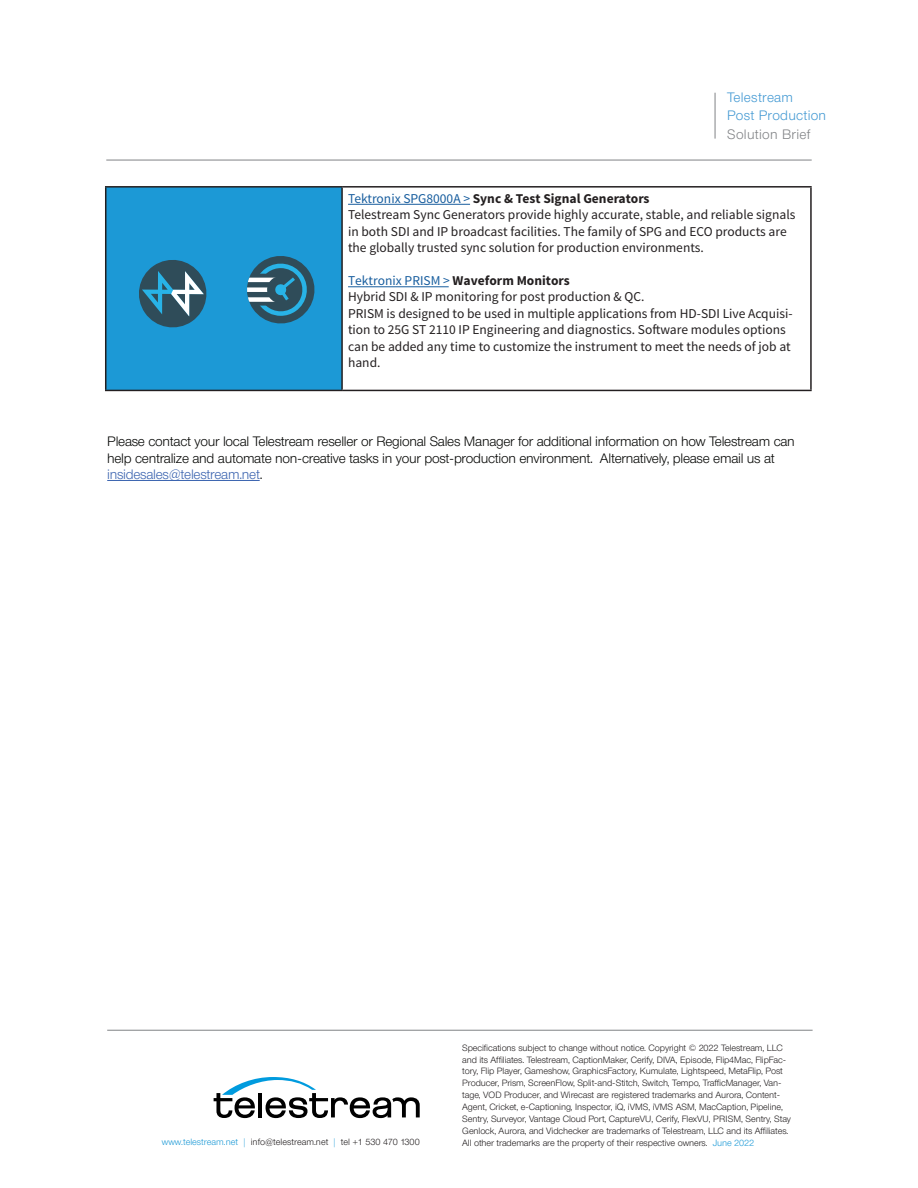
<style>
.page{position:relative;width:918px;height:1188px;background:#fff}
.page>*{position:absolute;margin:0;border:0;box-sizing:border-box;transform-origin:0 0}
.t1{font:13.5px/16.5px "Source Sans Pro";color:#231f20}
.t2{font:300 13.5px/16.5px "Neue Helvetica BQ";letter-spacing:-.02em;color:#040503}
.t3{font:300 13.5px/18.5px "Neue Helvetica BQ";letter-spacing:.02em;color:#4399d3}
.t4{font:300 13.5px "Neue Helvetica BQ";letter-spacing:.02em;color:#808285}
.t5{font:300 9px/11.9px "Neue Helvetica BQ";letter-spacing:-.01em;color:#231f20}
.s1{color:#175d9e}
.s2{font-weight:700}
.s3{color:#3a63af}
.s4{color:#1c99d6}
</style>
<div class="page">
<hr style="left:107px;top:480px;width:153px;height:1px;background:#3a63af">
<div style="left:106px;top:187px;width:236px;height:203px;background:#1c99d6"></div>
<hr style="left:105px;top:186px;width:237px;height:2px;background:#231f20">
<hr style="left:105px;top:188px;width:1px;height:202px;background:#231f20">
<hr style="left:342px;top:186px;width:470px;height:2px;background:#231f20">
<hr style="left:341px;top:188px;width:2px;height:202px;background:#231f20">
<hr style="left:810px;top:188px;width:2px;height:202px;background:#231f20">
<hr style="left:105px;top:390px;width:237px;height:1px;background:#231f20">
<hr style="left:342px;top:390px;width:470px;height:1px;background:#231f20">
<hr style="left:348px;top:204px;width:122px;height:1px;background:#175d9e">
<hr style="left:348px;top:286px;width:101px;height:1px;background:#175d9e">
<svg style="left:214px;top:1077px;width:206px;height:41px"></svg>
<hr style="left:107px;top:1030px;width:706px;height:1px;background:#808285">
<hr style="left:106px;top:160px;width:706px;height:1px;background:#808285">
<hr style="left:715px;top:93px;width:1px;height:46px;background:#808285">
<svg style="left:139px;top:260px;width:68px;height:68px"></svg>
<svg style="left:247px;top:256px;width:68px;height:68px"></svg>
<h1 class="t3" style="left:727px;top:88px;width:101px">Telestream<br>Post Production</h1>
<h1 class="t4" style="left:727px;top:126px;width:85px">Solution Brief</h1>
<p class="t1" style="left:348px;top:190px;width:449px"><span class="s1">Tektronix SPG8000A &gt;</span> <span class="s2">Sync &amp; Test Signal Generators<br></span>Telestream Sync Generators provide highly accurate, stable, and reliable signals in both SDI and IP broadcast facilities. The family of SPG and ECO products are the globally trusted sync solution for production environments.</p>
<p class="t1" style="left:348px;top:272px;width:446px"><span class="s1">Tektronix PRISM &gt;</span> <span class="s2">Waveform Monitors<br></span>Hybrid SDI &amp; IP monitoring for post production &amp; QC.<br>PRISM is designed to be used in multiple applications from HD-SDI Live Acquisi&shy;tion to 25G ST 2110 IP Engineering and diagnostics. Software modules options can be added any time to customize the instrument to meet the needs of job at hand.</p>
<p class="t2" style="left:107px;top:433px;width:689px">Please contact your local Telestream reseller or Regional Sales Manager for additional information on how Telestream can help centralize and automate non-creative tasks in your post-production environment. Alternatively, please email us at <span class="s3">insidesales@telestream.net</span>.</p>
<p class="t5" style="left:162px;top:1136px;width:259px"><span class="s4">www.telestream.net |</span> info@telestream.net <span class="s4">|</span> tel +1 530 470 1300</p>
<p class="t5" style="left:462px;top:1042px;width:330px">Specifications subject to change without notice. Copyright © 2022 Telestream, LLC and its Affiliates. Telestream, CaptionMaker, Cerify, DIVA, Episode, Flip4Mac, FlipFac&shy;tory, Flip Player, Gameshow, GraphicsFactory, Kumulate, Lightspeed, MetaFlip, Post Producer, Prism, ScreenFlow, Split-and-Stitch, Switch, Tempo, TrafficManager, Van&shy;tage, VOD Producer, and Wirecast are registered trademarks and Aurora, Content-Agent, Cricket, e-Captioning, Inspector, iQ, iVMS, iVMS ASM, MacCaption, Pipeline, Sentry, Surveyor, Vantage Cloud Port, CaptureVU, Cerify, FlexVU, PRISM, Sentry, Stay Genlock, Aurora, and Vidchecker are trademarks of Telestream, LLC and its Affiliates.<br>All other trademarks are the property of their respective owners. <span class="s4">June 2022</span></p>
</div>
